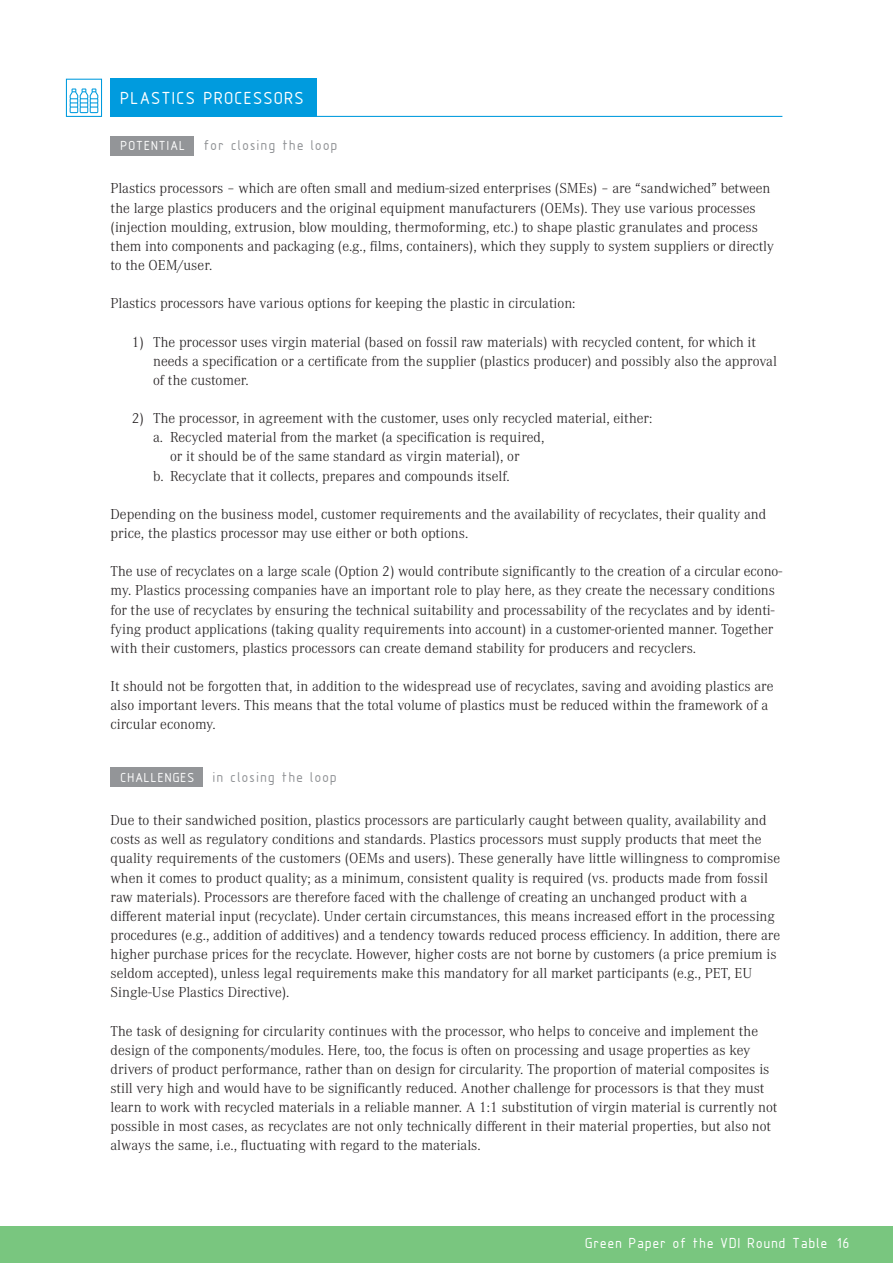
<style>
.page{position:relative;width:893px;height:1263px;background:#fff}
.page>*{position:absolute;margin:0;border:0;box-sizing:border-box;transform-origin:0 0}
.t1{font:18px "Isonorm VDI";letter-spacing:-.005em;color:#fff}
.t2{font:300 15px/19.2px "Corporate A";color:#231f20}
.t3{font:15px "Isonorm VDI";letter-spacing:-.01em;color:#fff}
.t4{font:14.85px "Isonorm VDI";color:#939598}
.s1{font-size:13.5px;color:#fff}
</style>
<div class="page">
<div style="left:0;top:1227px;width:893px;height:36px;background:#79c67f"></div>
<hr style="left:111px;top:116px;width:671px;height:1px;background:#009bde">
<div style="left:111px;top:79px;width:206px;height:38px;background:#009bde"></div>
<svg style="left:66px;top:79px;width:36px;height:38px"></svg>
<div style="left:111px;top:136px;width:83px;height:19px;background:#939598"></div>
<div style="left:111px;top:767px;width:92px;height:20px;background:#939598"></div>
<p class="t1" style="left:121px;top:89px;width:186px">PLASTICS PROCESSORS</p>
<p class="t4" style="left:121px;top:138px;width:220px"><span class="s1">POTENTIAL</span> for closing the loop</p>
<p class="t2" style="left:111px;top:178px;width:665px">Plastics processors – which are often small and medium-sized enterprises (SMEs) – are “sandwiched” between the large plastics producers and the original equipment manufacturers (OEMs). They use various processes (injection moulding, extrusion, blow moulding, thermoforming, etc.) to shape plastic granulates and process them into components and packaging (e.g., films, containers), which they supply to system suppliers or directly to the OEM/user.</p>
<p class="t2" style="left:111px;top:293px;width:466px">Plastics processors have various options for keeping the plastic in circulation:</p>
<p class="t2" style="left:153px;top:332px;width:625px;text-indent:-21px">1) The processor uses virgin material (based on fossil raw materials) with recycled content, for which it needs a specification or a certificate from the supplier (plastics producer) and possibly also the approval of the customer.</p>
<p class="t2" style="left:132px;top:408px;width:522px">2) The processor, in agreement with the customer, uses only recycled material, either:</p>
<p class="t2" style="left:153px;top:427px;width:393px">a. Recycled material from the market (a specification is required,</p>
<p class="t2" style="left:170px;top:446px;width:351px">or it should be of the same standard as virgin material), or</p>
<p class="t2" style="left:153px;top:465px;width:358px">b. Recyclate that it collects, prepares and compounds itself.</p>
<p class="t2" style="left:111px;top:504px;width:657px">Depending on the business model, customer requirements and the availability of recyclates, their quality and price, the plastics processor may use either or both options.</p>
<p class="t2" style="left:111px;top:561px;width:673px">The use of recyclates on a large scale (Option 2) would contribute significantly to the creation of a circular econo&shy;my. Plastics processing companies have an important role to play here, as they create the necessary conditions for the use of recyclates by ensuring the technical suitability and processability of the recyclates and by identi&shy;fying product applications (taking quality requirements into account) in a customer-oriented manner. Together with their customers, plastics processors can create demand stability for producers and recyclers.</p>
<p class="t2" style="left:111px;top:676px;width:664px">It should not be forgotten that, in addition to the widespread use of recyclates, saving and avoiding plastics are also important levers. This means that the total volume of plastics must be reduced within the framework of a circular economy.</p>
<p class="t4" style="left:121px;top:769px;width:219px"><span class="s1">CHALLENGES</span> in closing the loop</p>
<p class="t2" style="left:111px;top:810px;width:671px">Due to their sandwiched position, plastics processors are particularly caught between quality, availability and costs as well as regulatory conditions and standards. Plastics processors must supply products that meet the quality requirements of the customers (OEMs and users). These generally have little willingness to compromise when it comes to product quality; as a minimum, consistent quality is required (vs. products made from fossil raw materials). Processors are therefore faced with the challenge of creating an unchanged product with a different material input (recyclate). Under certain circumstances, this means increased effort in the processing procedures (e.g., addition of additives) and a tendency towards reduced process efficiency. In addition, there are higher purchase prices for the recyclate. However, higher costs are not borne by customers (a price premium is seldom accepted), unless legal requirements make this mandatory for all market participants (e.g., PET, EU Single-Use Plastics Directive).</p>
<p class="t2" style="left:111px;top:1020px;width:668px">The task of designing for circularity continues with the processor, who helps to conceive and implement the design of the components/modules. Here, too, the focus is often on processing and usage properties as key drivers of product performance, rather than on design for circularity. The proportion of material composites is still very high and would have to be significantly reduced. Another challenge for processors is that they must learn to work with recycled materials in a reliable manner. A 1:1 substitution of virgin material is currently not possible in most cases, as recyclates are not only technically different in their material properties, but also not always the same, i.e., fluctuating with regard to the materials.</p>
<p class="t3" style="left:586px;top:1236px;width:267px">Green Paper of the VDI Round Table 16</p>
</div>
